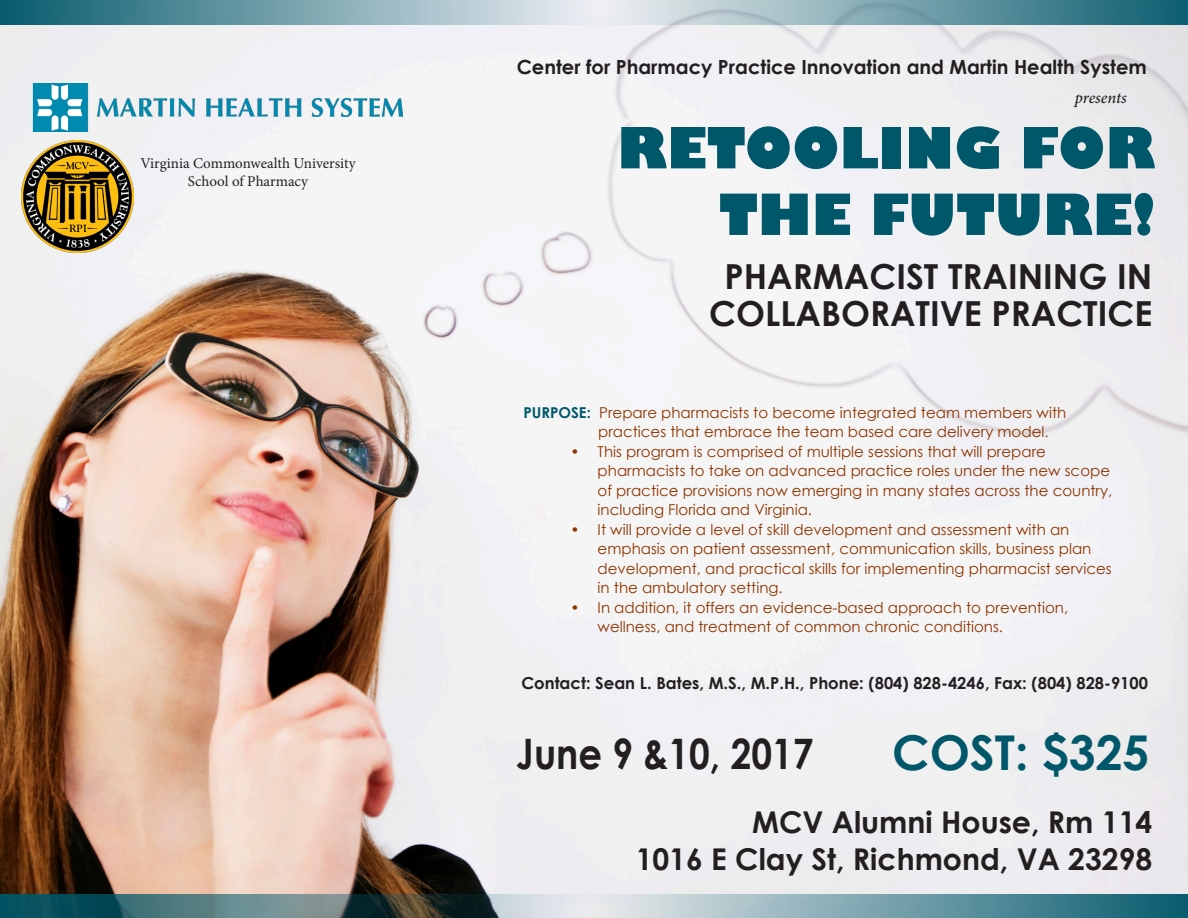
<style>
.page{position:relative;width:1188px;height:918px;background:#fff}
.page>*{position:absolute;margin:0;border:0;box-sizing:border-box;transform-origin:0 0}
.t1{font:800 55.5px "Gill Sans";color:#00576a}
.t2{font:700 48px "Century Gothic";color:#00576a}
.t3{font:700 42px "Century Gothic";color:#231f20;scale:.88 1}
.t4{font:700 34.5px/37.5px "Century Gothic";color:#231f20;text-align:center}
.t5{font:700 30px "Century Gothic";color:#231f20}
.t6{font:700 19.5px "Century Gothic";color:#231f20}
.t7{font:700 16.5px "Century Gothic";color:#231f20}
.t8{font:italic 500 16.5px "Minion Pro";letter-spacing:-.005em;color:#231f20}
.t9{font:15px/19.5px "Century Gothic";color:#8c3400}
.t10{font:15px "Minion Pro";letter-spacing:-.005em;color:#231f20}
.s1{font-weight:700;color:#00576a}
</style>
<div class="page">
<img style="left:0;top:25px;width:1188px;height:869px">
<svg style="left:0;top:0;width:1188px;height:25px;background:#7ba5af"></svg>
<img style="left:21px;top:140px;width:113px;height:113px">
<svg style="left:0;top:894px;width:1188px;height:24px;background:#668a92"></svg>
<img style="left:32px;top:83px;width:373px;height:48px">
<p class="t10" style="left:140px;top:153px;width:217px">Virginia Commonwealth University</p>
<p class="t10" style="left:188px;top:171px;width:122px">School of Pharmacy</p>
<p class="t6" style="left:517px;top:52px;width:632px">Center for Pharmacy Practice Innovation and Martin Health System</p>
<p class="t8" style="left:1075px;top:86px;width:53px">presents</p>
<p class="t1" style="left:617px;top:113px;width:539px">RETOOLING FOR</p>
<p class="t1" style="left:719px;top:180px;width:438px">THE FUTURE!</p>
<p class="t4" style="left:709px;top:256px;width:445px">PHARMACIST TRAINING IN<br>COLLABORATIVE PRACTICE</p>
<p class="t9" style="left:598px;top:403px;width:470px;text-indent:-75px"><span class="s1">PURPOSE:</span> Prepare pharmacists to become integrated team members with practices that embrace the team based care delivery model.</p>
<p class="t9" style="left:598px;top:442px;width:516px;text-indent:-27px">• This program is comprised of multiple sessions that will prepare pharmacists to take on advanced practice roles under the new scope of practice provisions now emerging in many states across the country, including Florida and Virginia.</p>
<p class="t9" style="left:598px;top:520px;width:516px;text-indent:-27px">• It will provide a level of skill development and assessment with an emphasis on patient assessment, communication skills, business plan development, and practical skills for implementing pharmacist services in the ambulatory setting.</p>
<p class="t9" style="left:598px;top:598px;width:472px;text-indent:-27px">• In addition, it offers an evidence-based approach to prevention, wellness, and treatment of common chronic conditions.</p>
<p class="t7" style="left:521px;top:671px;width:628px">Contact: Sean L. Bates, M.S., M.P.H., Phone: (804) 828-4246, Fax: (804) 828-9100</p>
<p class="t2" style="left:892px;top:716px;width:259px">COST: $325</p>
<p class="t3" style="left:516px;top:722px;width:339px">June 9 &amp;10, 2017</p>
<p class="t5" style="left:752px;top:799px;width:402px">MCV Alumni House, Rm 114</p>
<p class="t5" style="left:636px;top:836px;width:518px">1016 E Clay St, Richmond, VA 23298</p>
</div>
